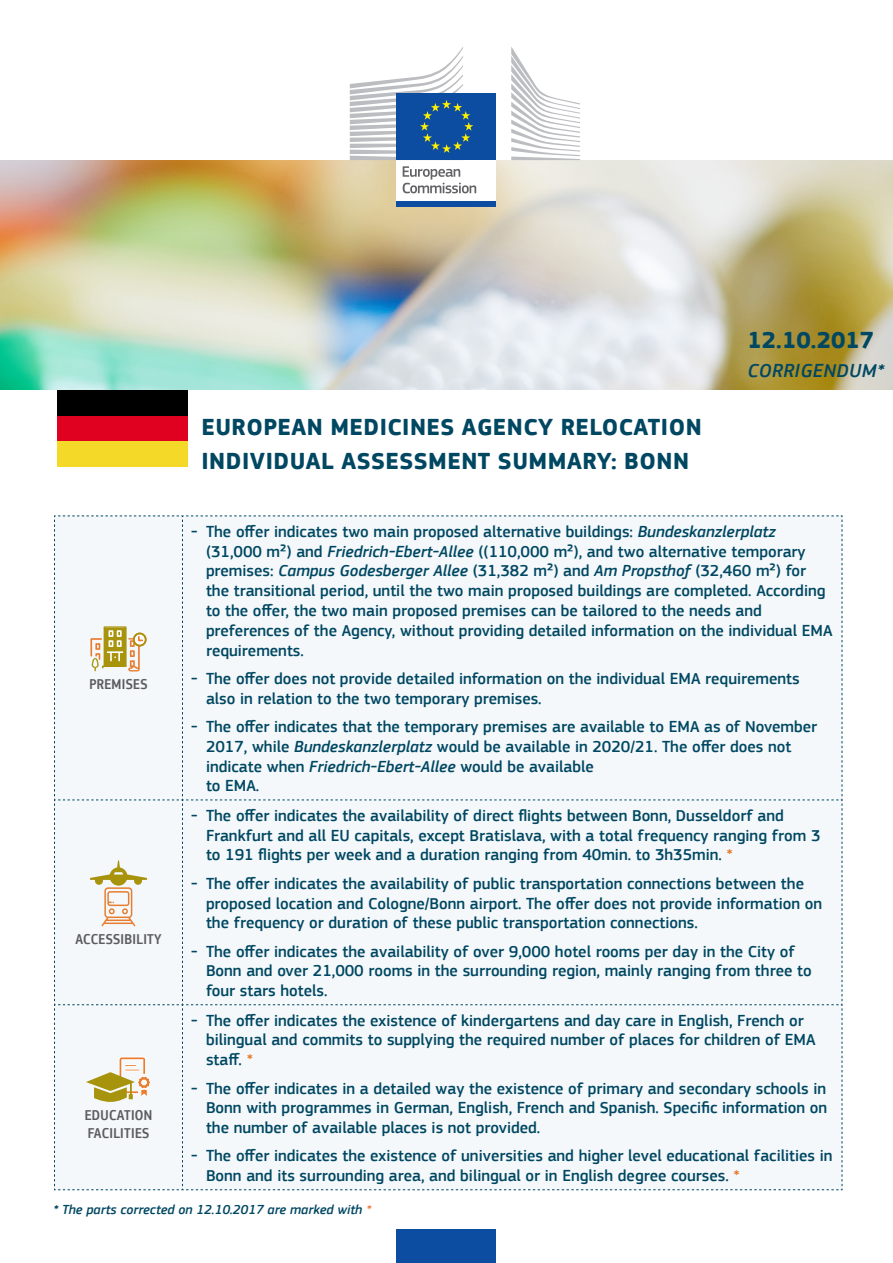
<style>
.page{position:relative;width:893px;height:1263px;background:#fff}
.page>*{position:absolute;margin:0;border:0;box-sizing:border-box;transform-origin:0 0}
.t1{font:700 24px "EC Square Sans Pro";letter-spacing:.02em;color:#004762}
.t2{font:italic 500 19.5px "EC Square Sans Pro";letter-spacing:.02em;color:#004762}
.t3{font:500 16.5px/19.8px "EC Square Sans Pro";color:#004762}
.t4{font:500 15px/18px "EC Square Sans Cond Pro";letter-spacing:.02em;color:#5c5c5f}
.cell_text{font:italic 500 13.5px "EC Square Sans Pro";color:#004762}
.s1{font-style:italic}
.s2{color:#e87d2f}
.s3{color:#ed7d45}
</style>
<div class="page">
<img style="left:0;top:160px;width:893px;height:230px">
<div style="left:54px;top:515px;width:789px;height:675px;background:#f4f8fa"></div>
<div style="left:57px;top:390px;width:131px;height:26px;background:#000"></div>
<div style="left:57px;top:416px;width:131px;height:25px;background:#e0001f"></div>
<div style="left:57px;top:441px;width:131px;height:26px;background:#f5d929"></div>
<div style="left:397px;top:158px;width:99px;height:44px;background:#fff"></div>
<svg style="left:403px;top:166px;width:73px;height:27px"></svg>
<div style="left:397px;top:201px;width:99px;height:6px;background:#0d4da1"></div>
<svg style="left:511px;top:47px;width:69px;height:113px"></svg>
<div style="left:397px;top:94px;width:99px;height:66px;background:#0d4da1"></div>
<svg style="left:350px;top:47px;width:123px;height:113px"></svg>
<div style="left:397px;top:1229px;width:99px;height:34px;background:#0d4da1"></div>
<p class="t4" style="left:90px;top:676px;width:59px">PREMISES</p>
<p class="t4" style="left:75px;top:930px;width:88px">ACCESSIBILITY</p>
<p class="t4" style="left:85px;top:1106px;width:69px">EDUCATION<br>FACILITIES</p>
<p class="t1" style="left:201px;top:412px;width:502px">EUROPEAN MEDICINES AGENCY RELOCATION</p>
<p class="t1" style="left:201px;top:446px;width:489px">INDIVIDUAL ASSESSMENT SUMMARY: BONN</p>
<p class="t1" style="left:747px;top:325px;width:128px">12.10.2017</p>
<p class="t2" style="left:747px;top:359px;width:138px">CORRIGENDUM*</p>
<p class="t3" style="left:206px;top:522px;width:628px;text-indent:-15px">- The offer indicates two main proposed alternative buildings: <span class="s1">Bundeskanzlerplatz </span>(31,000 m²) and <span class="s1">Friedrich-Ebert-Allee</span> ((110,000 m²), and two alternative temporary premises: <span class="s1">Campus Godesberger Allee</span> (31,382 m²) and <span class="s1">Am Propsthof</span> (32,460 m²) for the transitional period, until the two main proposed buildings are completed. According to the offer, the two main proposed premises can be tailored to the needs and preferences of the Agency, without providing detailed information on the individual EMA requirements.</p>
<p class="t3" style="left:206px;top:669px;width:595px;text-indent:-15px">- The offer does not provide detailed information on the individual EMA requirements also in relation to the two temporary premises.</p>
<p class="t3" style="left:206px;top:717px;width:613px;text-indent:-15px">- The offer indicates that the temporary premises are available to EMA as of November 2017, while <span class="s1">Bundeskanzlerplatz</span> would be available in 2020/21. The offer does not indicate when <span class="s1">Friedrich-Ebert-Allee</span> would be available<br>to EMA.</p>
<p class="t3" style="left:206px;top:806px;width:616px;text-indent:-15px">- The offer indicates the availability of direct flights between Bonn, Dusseldorf and<br>Frankfurt and all EU capitals, except Bratislava, with a total frequency ranging from 3 to 191 flights per week and a duration ranging from 40min. to 3h35min. <span class="s2">*</span></p>
<p class="t3" style="left:206px;top:874px;width:618px;text-indent:-15px">- The offer indicates the availability of public transportation connections between the proposed location and Cologne/Bonn airport. The offer does not provide information on the frequency or duration of these public transportation connections.</p>
<p class="t3" style="left:206px;top:942px;width:607px;text-indent:-15px">- The offer indicates the availability of over 9,000 hotel rooms per day in the City of<br>Bonn and over 21,000 rooms in the surrounding region, mainly ranging from three to four stars hotels.</p>
<p class="t3" style="left:206px;top:1011px;width:611px;text-indent:-15px">- The offer indicates the existence of kindergartens and day care in English, French or bilingual and commits to supplying the required number of places for children of EMA staff. <span class="s2">*</span></p>
<p class="t3" style="left:206px;top:1078px;width:623px;text-align:justify;text-indent:-15px">- The offer indicates in a detailed way the existence of primary and secondary schools in Bonn with programmes in German, English, French and Spanish. Specific information on the number of available places is not provided.</p>
<p class="t3" style="left:206px;top:1146px;width:628px;text-indent:-15px">- The offer indicates the existence of universities and higher level educational facilities in<br>Bonn and its surrounding area, and bilingual or in English degree courses. <span class="s2">*</span></p>
<p class="cell_text" style="left:53px;top:1201px;width:320px">* The parts corrected on 12.10.2017 are marked with <span class="s3">*</span></p>
</div>
